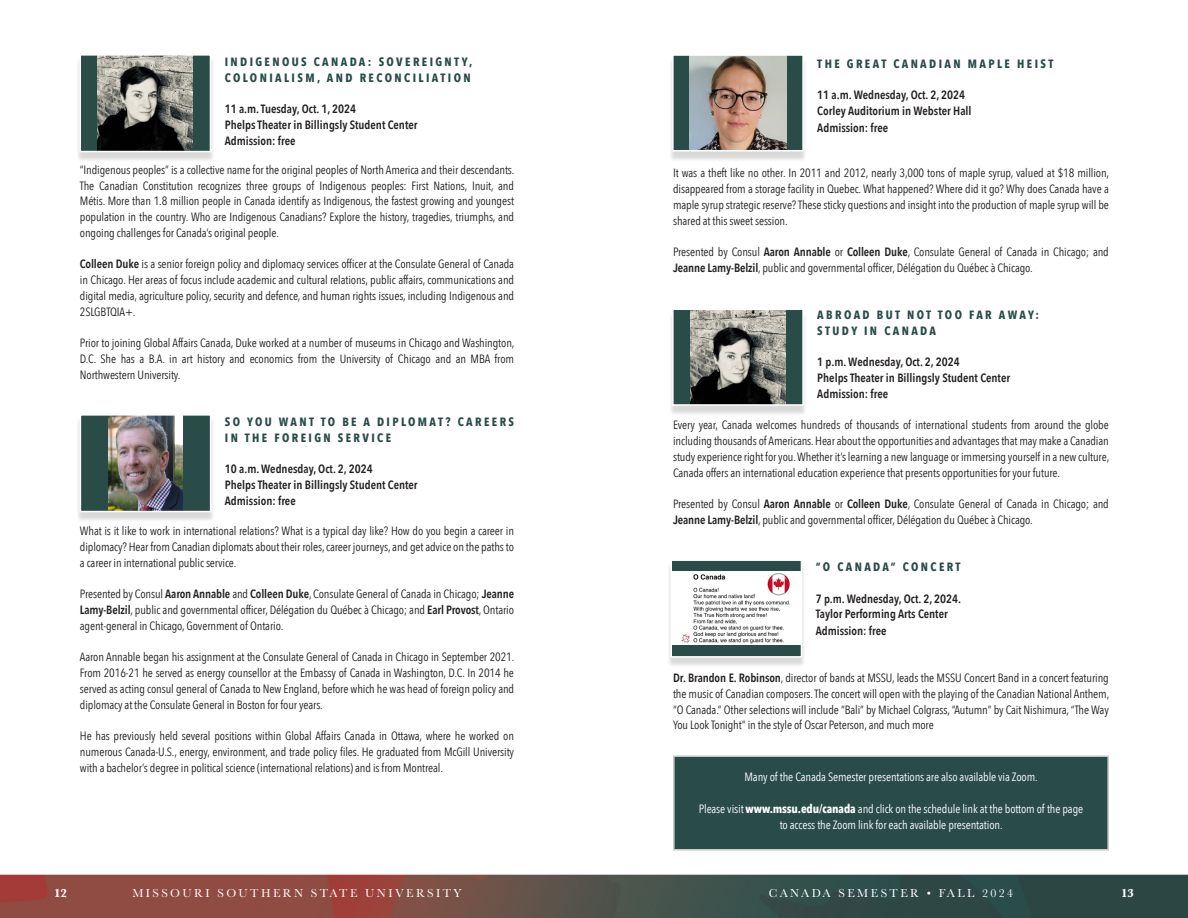
<style>
.page{position:relative;width:1188px;height:918px;background:#fff}
.page>*{position:absolute;margin:0;border:0;box-sizing:border-box;transform-origin:0 0}
.t1{font:12px/15.8px "Avenir Next Condensed";letter-spacing:-.01em;color:#231f20;text-align:justify}
.Information{font:600 12px "Avenir Next Condensed";color:#231f20}
.Header_-_Main{font:700 12px/15.8px "Avenir Next Condensed";letter-spacing:.2em;color:#294c49}
.t2{font:12px/15.8px "Avenir Next Condensed";letter-spacing:-.01em;color:#fff;text-align:center}
.t3{font:12px "Baskerville";letter-spacing:.2em;color:#fff}
.t4{font:700 12px "Baskerville";color:#fff}
.s1{font-weight:600}
.s2{font-weight:700}
</style>
<div class="page">
<img style="left:0;top:850px;width:1188px;height:68px">
<div style="left:76px;top:58px;width:139px;height:104px;background:#231f20;opacity:.17"></div>
<svg style="left:79px;top:55px;width:133px;height:98px;background:#656c68"></svg>
<div style="left:76px;top:418px;width:139px;height:104px;background:#231f20;opacity:.17"></div>
<img style="left:79px;top:415px;width:133px;height:98px">
<div style="left:669px;top:58px;width:138px;height:104px;background:#231f20;opacity:.17"></div>
<img style="left:671px;top:55px;width:134px;height:97px">
<div style="left:667px;top:563px;width:139px;height:105px;background:#231f20;opacity:.17"></div>
<svg style="left:670px;top:560px;width:133px;height:98px"></svg>
<div style="left:669px;top:312px;width:138px;height:104px;background:#231f20;opacity:.17"></div>
<svg style="left:671px;top:310px;width:134px;height:96px;background:#6d756f"></svg>
<div style="left:673px;top:755px;width:436px;height:95px;background:#294c49;border:2px solid #cac8c8"></div>
<p class="Header_-_Main" style="left:225px;top:54px;width:249px">INDIGENOUS CANADA: SOVEREIGNTY,<br>COLONIALISM, AND RECONCILIATION</p>
<p class="Information" style="left:225px;top:99px;width:133px">11 a.m. Tuesday, Oct. 1, 2024</p>
<p class="Information" style="left:225px;top:114px;width:194px">Phelps Theater in Billingsly Student Center</p>
<p class="Information" style="left:225px;top:130px;width:72px">Admission: free</p>
<p class="t1" style="left:80px;top:161px;width:436px">“Indigenous peoples” is a collective name for the original peoples of North America and their descendants.<br>The Canadian Constitution recognizes three groups of Indigenous peoples: First Nations, Inuit, and Métis. More than 1.8 million people in Canada identify as Indigenous, the fastest growing and youngest population in the country. Who are Indigenous Canadians? Explore the history, tragedies, triumphs, and ongoing challenges for Canada’s original people.</p>
<p class="t1" style="left:80px;top:256px;width:436px"><span class="s1">Colleen Duke</span> is a senior foreign policy and diplomacy services officer at the Consulate General of Canada in Chicago. Her areas of focus include academic and cultural relations, public affairs, communications and digital media, agriculture policy, security and defence, and human rights issues, including Indigenous and 2SLGBTQIA+.</p>
<p class="t1" style="left:80px;top:335px;width:436px">Prior to joining Global Affairs Canada, Duke worked at a number of museums in Chicago and Washington, D.C. She has a B.A. in art history and economics from the University of Chicago and an MBA from Northwestern University.</p>
<p class="Header_-_Main" style="left:225px;top:414px;width:291px">SO YOU WANT TO BE A DIPLOMAT? CAREERS<br>IN THE FOREIGN SERVICE</p>
<p class="Information" style="left:225px;top:459px;width:149px">10 a.m. Wednesday, Oct. 2, 2024</p>
<p class="Information" style="left:225px;top:474px;width:194px">Phelps Theater in Billingsly Student Center</p>
<p class="Information" style="left:225px;top:490px;width:72px">Admission: free</p>
<p class="t1" style="left:80px;top:523px;width:436px">What is it like to work in international relations? What is a typical day like? How do you begin a career in diplomacy? Hear from Canadian diplomats about their roles, career journeys, and get advice on the paths to a career in international public service.</p>
<p class="t1" style="left:80px;top:586px;width:436px">Presented by Consul <span class="s1">Aaron Annable</span> and <span class="s1">Colleen Duke</span>, Consulate General of Canada in Chicago; <span class="s1">Jeanne Lamy-Belzil</span>, public and governmental officer, Délégation du Québec à Chicago; and <span class="s1">Earl Provost</span>, Ontario agent-general in Chicago, Government of Ontario.</p>
<p class="t1" style="left:80px;top:649px;width:436px">Aaron Annable began his assignment at the Consulate General of Canada in Chicago in September 2021.<br>From 2016-21 he served as energy counsellor at the Embassy of Canada in Washington, D.C. In 2014 he served as acting consul general of Canada to New England, before which he was head of foreign policy and diplomacy at the Consulate General in Boston for four years.</p>
<p class="t1" style="left:80px;top:728px;width:436px">He has previously held several positions within Global Affairs Canada in Ottawa, where he worked on numerous Canada-U.S., energy, environment, and trade policy files. He graduated from McGill University with a bachelor’s degree in political science (international relations) and is from Montreal.</p>
<p class="Header_-_Main" style="left:817px;top:56px;width:238px">THE GREAT CANADIAN MAPLE HEIST</p>
<p class="Information" style="left:817px;top:85px;width:149px">11 a.m. Wednesday, Oct. 2, 2024</p>
<p class="Information" style="left:817px;top:100px;width:156px">Corley Auditorium in Webster Hall</p>
<p class="Information" style="left:817px;top:117px;width:72px">Admission: free</p>
<p class="t1" style="left:673px;top:165px;width:438px">It was a theft like no other. In 2011 and 2012, nearly 3,000 tons of maple syrup, valued at $18 million, disappeared from a storage facility in Quebec. What happened? Where did it go? Why does Canada have a maple syrup strategic reserve? These sticky questions and insight into the production of maple syrup will be shared at this sweet session.</p>
<p class="t1" style="left:673px;top:243px;width:437px">Presented by Consul <span class="s1">Aaron Annable</span> or <span class="s1">Colleen Duke</span>, Consulate General of Canada in Chicago; and<br><span class="s1">Jeanne Lamy-Belzil</span>, public and governmental officer, Délégation du Québec à Chicago.</p>
<p class="Header_-_Main" style="left:817px;top:307px;width:223px">ABROAD BUT NOT TOO FAR AWAY:</p>
<p class="Header_-_Main" style="left:817px;top:323px;width:120px">STUDY IN CANADA</p>
<p class="Information" style="left:817px;top:352px;width:144px">1 p.m. Wednesday, Oct. 2, 2024</p>
<p class="Information" style="left:817px;top:367px;width:194px">Phelps Theater in Billingsly Student Center</p>
<p class="Information" style="left:817px;top:383px;width:72px">Admission: free</p>
<p class="t1" style="left:673px;top:417px;width:438px">Every year, Canada welcomes hundreds of thousands of international students from around the globe including thousands of Americans. Hear about the opportunities and advantages that may make a Canadian study experience right for you. Whether it’s learning a new language or immersing yourself in a new culture, Canada offers an international education experience that presents opportunities for your future.</p>
<p class="t1" style="left:673px;top:495px;width:437px">Presented by Consul <span class="s1">Aaron Annable</span> or <span class="s1">Colleen Duke</span>, Consulate General of Canada in Chicago; and<br><span class="s1">Jeanne Lamy-Belzil</span>, public and governmental officer, Délégation du Québec à Chicago.</p>
<p class="Header_-_Main" style="left:816px;top:559px;width:146px">“O CANADA” CONCERT</p>
<p class="Information" style="left:816px;top:588px;width:147px">7 p.m. Wednesday, Oct. 2, 2024.</p>
<p class="Information" style="left:816px;top:604px;width:134px">Taylor Performing Arts Center</p>
<p class="Information" style="left:816px;top:620px;width:72px">Admission: free</p>
<p class="t1" style="left:673px;top:669px;width:438px"><span class="s1">Dr. Brandon E. Robinson</span>, director of bands at MSSU, leads the MSSU Concert Band in a concert featuring the music of Canadian composers. The concert will open with the playing of the Canadian National Anthem, “O Canada.” Other selections will include “Bali” by Michael Colgrass, “Autumn” by Cait Nishimura, “The Way You Look Tonight” in the style of Oscar Peterson, and much more</p>
<p class="t2" style="left:745px;top:769px;width:295px">Many of the Canada Semester presentations are also available via Zoom.</p>
<p class="t2" style="left:699px;top:800px;width:386px">Please visit <span class="s2">www.mssu.edu/canada</span> and click on the schedule link at the bottom of the page to access the Zoom link for each available presentation.</p>
<p class="t4" style="left:54px;top:885px;width:15px">12</p>
<p class="t3" style="left:132px;top:886px;width:331px">MISSOURI SOUTHERN STATE UNIVERSITY</p>
<p class="t3" style="left:769px;top:886px;width:246px">CANADA SEMESTER • FALL 2024</p>
<p class="t4" style="left:1121px;top:885px;width:15px">13</p>
</div>
